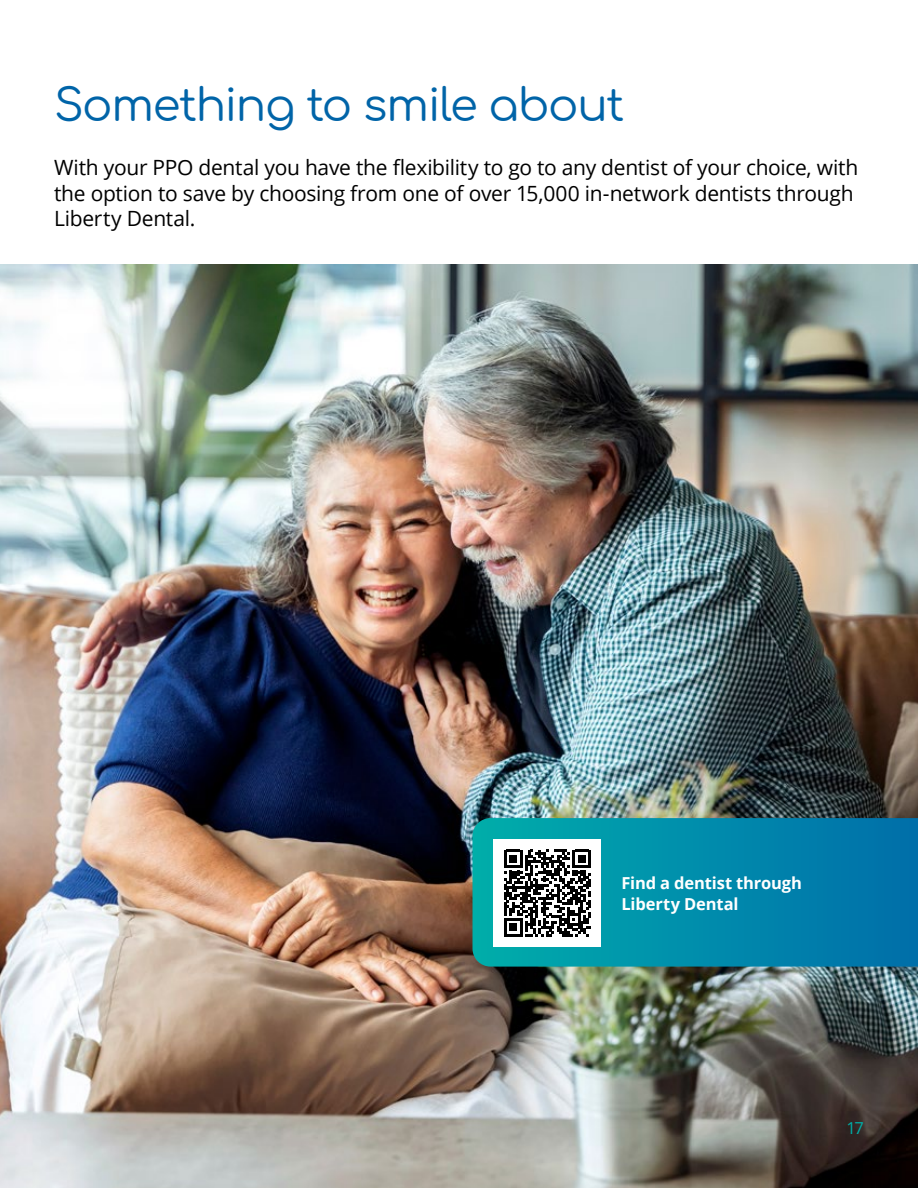
<style>
.page{position:relative;width:918px;height:1188px;background:#fff}
.page>*{position:absolute;margin:0;border:0;box-sizing:border-box;transform-origin:0 0}
.t1{font:45px "Comfortaa";letter-spacing:-.03em;color:#0064a8}
.t2{font:21px/25.2px "Open Sans";letter-spacing:-.015em;color:#000}
.t3{font:700 16.5px/21px "Open Sans";letter-spacing:-.01em;color:#fff}
.t4{font:16.5px "Open Sans";color:#00aea9}
</style>
<div class="page">
<img style="left:0;top:265px;width:918px;height:923px">
<svg style="left:472px;top:818px;width:446px;height:149px;background:#08a"></svg>
<div style="left:494px;top:839px;width:108px;height:108px;background:#fff"></div>
<svg style="left:504px;top:850px;width:87px;height:87px"></svg>
<h1 class="t1" style="left:54px;top:64px;width:572px">Something to smile about</h1>
<p class="t2" style="left:54px;top:155px;width:806px">With your PPO dental you have the flexibility to go to any dentist of your choice, with the option to save by choosing from one of over 15,000 in-network dentists through<br>Liberty Dental.</p>
<p class="t3" style="left:621px;top:872px;width:182px">Find a dentist through<br>Liberty Dental</p>
<p class="t4" style="left:846px;top:1117px;width:19px">17</p>
</div>
